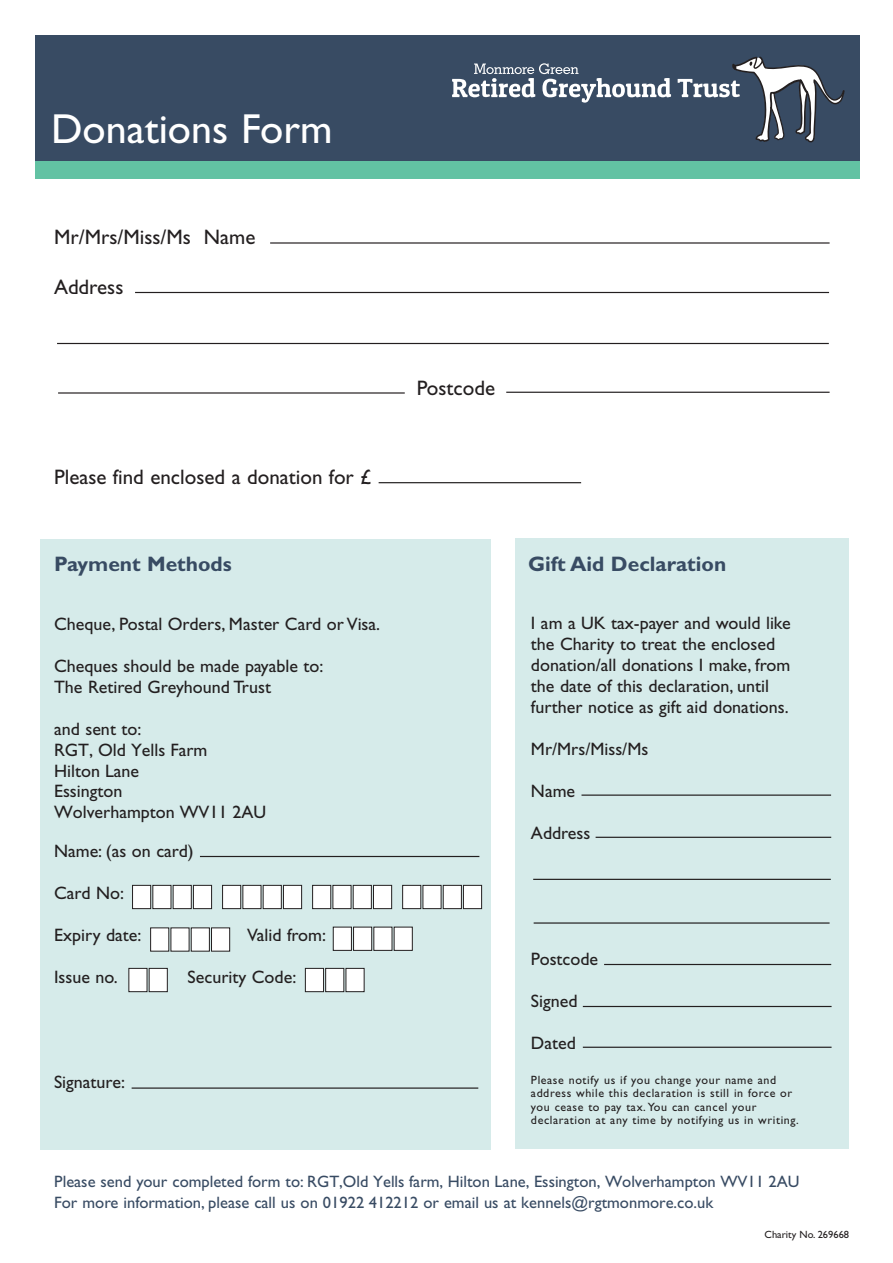
<style>
.page{position:relative;width:893px;height:1263px;background:#fff}
.page>*{position:absolute;margin:0;border:0;box-sizing:border-box;transform-origin:0 0}
.t1{font:42px "Gill Sans";color:#fff}
.t2{font:21px "Gill Sans";color:#231f20}
.t3{font:700 21px "Gill Sans";color:#384b63}
.t4{font:18px/21px "Gill Sans";color:#231f20}
.t5{font:16.5px/21px "Gill Sans";color:#384b63}
.t6{font:12px/13.5px "Gill Sans";letter-spacing:.05em;color:#231f20}
.t7{font:10.5px "Gill Sans";color:#231f20}
</style>
<div class="page">
<div style="left:40px;top:539px;width:450px;height:610px;background:#d6ebea"></div>
<div style="left:35px;top:53px;width:824px;height:125px;background:#62c2a3"></div>
<svg style="left:128px;top:885px;width:354px;height:107px"></svg>
<div style="left:35px;top:35px;width:824px;height:125px;background:#384b63"></div>
<hr style="left:270px;top:242px;width:559px;height:2px;background:#231f20">
<hr style="left:135px;top:292px;width:694px;height:1px;background:#231f20">
<hr style="left:57px;top:343px;width:771px;height:1px;background:#231f20">
<hr style="left:58px;top:392px;width:347px;height:2px;background:#231f20">
<hr style="left:506px;top:392px;width:323px;height:1px;background:#231f20">
<div style="left:515px;top:539px;width:333px;height:610px;background:#d6ebea"></div>
<hr style="left:581px;top:795px;width:250px;height:1px;background:#231f20">
<hr style="left:595px;top:837px;width:236px;height:1px;background:#231f20">
<hr style="left:533px;top:879px;width:297px;height:1px;background:#231f20">
<hr style="left:533px;top:922px;width:296px;height:2px;background:#231f20">
<hr style="left:604px;top:964px;width:227px;height:1px;background:#231f20">
<hr style="left:583px;top:1006px;width:248px;height:1px;background:#231f20">
<hr style="left:583px;top:1047px;width:248px;height:1px;background:#231f20">
<hr style="left:132px;top:1088px;width:346px;height:1px;background:#231f20">
<hr style="left:378px;top:482px;width:203px;height:1px;background:#231f20">
<hr style="left:200px;top:856px;width:279px;height:1px;background:#231f20">
<svg style="left:452px;top:63px;width:219px;height:40px"></svg>
<svg style="left:677px;top:56px;width:167px;height:86px"></svg>
<h1 class="t1" style="left:51px;top:104px;width:283px">Donations Form</h1>
<p class="t2" style="left:54px;top:225px;width:203px">Mr/Mrs/Miss/Ms Name</p>
<p class="t2" style="left:54px;top:275px;width:71px">Address</p>
<p class="t2" style="left:54px;top:465px;width:319px">Please find enclosed a donation for £</p>
<p class="t2" style="left:417px;top:376px;width:80px">Postcode</p>
<p class="t3" style="left:54px;top:551px;width:179px">Payment Methods</p>
<p class="t3" style="left:528px;top:551px;width:199px">Gift Aid Declaration</p>
<p class="t4" style="left:54px;top:613px;width:327px">Cheque, Postal Orders, Master Card or Visa.</p>
<p class="t4" style="left:54px;top:655px;width:271px">Cheques should be made payable to:<br>The Retired Greyhound Trust</p>
<p class="t4" style="left:54px;top:718px;width:214px">and sent to:<br>RGT, Old Yells Farm<br>Hilton Lane<br>Essington<br>Wolverhampton WV11 2AU</p>
<p class="t4" style="left:54px;top:840px;width:141px">Name: (as on card)</p>
<p class="t4" style="left:54px;top:882px;width:71px">Card No:</p>
<p class="t4" style="left:54px;top:924px;width:89px">Expiry date:</p>
<p class="t4" style="left:247px;top:924px;width:80px">Valid from:</p>
<p class="t4" style="left:54px;top:966px;width:65px">Issue no.</p>
<p class="t4" style="left:188px;top:966px;width:110px">Security Code:</p>
<p class="t4" style="left:54px;top:1071px;width:72px">Signature:</p>
<p class="t4" style="left:531px;top:613px;width:261px">I am a UK tax-payer and would like the Charity to treat the enclosed donation/all donations I make, from the date of this declaration, until further notice as gift aid donations.</p>
<p class="t4" style="left:531px;top:739px;width:119px">Mr/Mrs/Miss/Ms</p>
<p class="t4" style="left:531px;top:781px;width:46px">Name</p>
<p class="t4" style="left:531px;top:823px;width:61px">Address</p>
<p class="t4" style="left:531px;top:949px;width:69px">Postcode</p>
<p class="t4" style="left:531px;top:991px;width:48px">Signed</p>
<p class="t4" style="left:531px;top:1033px;width:46px">Dated</p>
<p class="t6" style="left:531px;top:1073px;width:269px">Please notify us if you change your name and address while this declaration is still in force or you cease to pay tax.You can cancel your declaration at any time by notifying us in writing.</p>
<p class="t5" style="left:54px;top:1171px;width:746px">Please send your completed form to: RGT,Old Yells farm, Hilton Lane, Essington, Wolverhampton WV11 2AU<br>For more information, please call us on 01922 412212 or email us at kennels@rgtmonmore.co.uk</p>
<p class="t7" style="left:764px;top:1229px;width:86px">Charity No. 269668</p>
</div>
